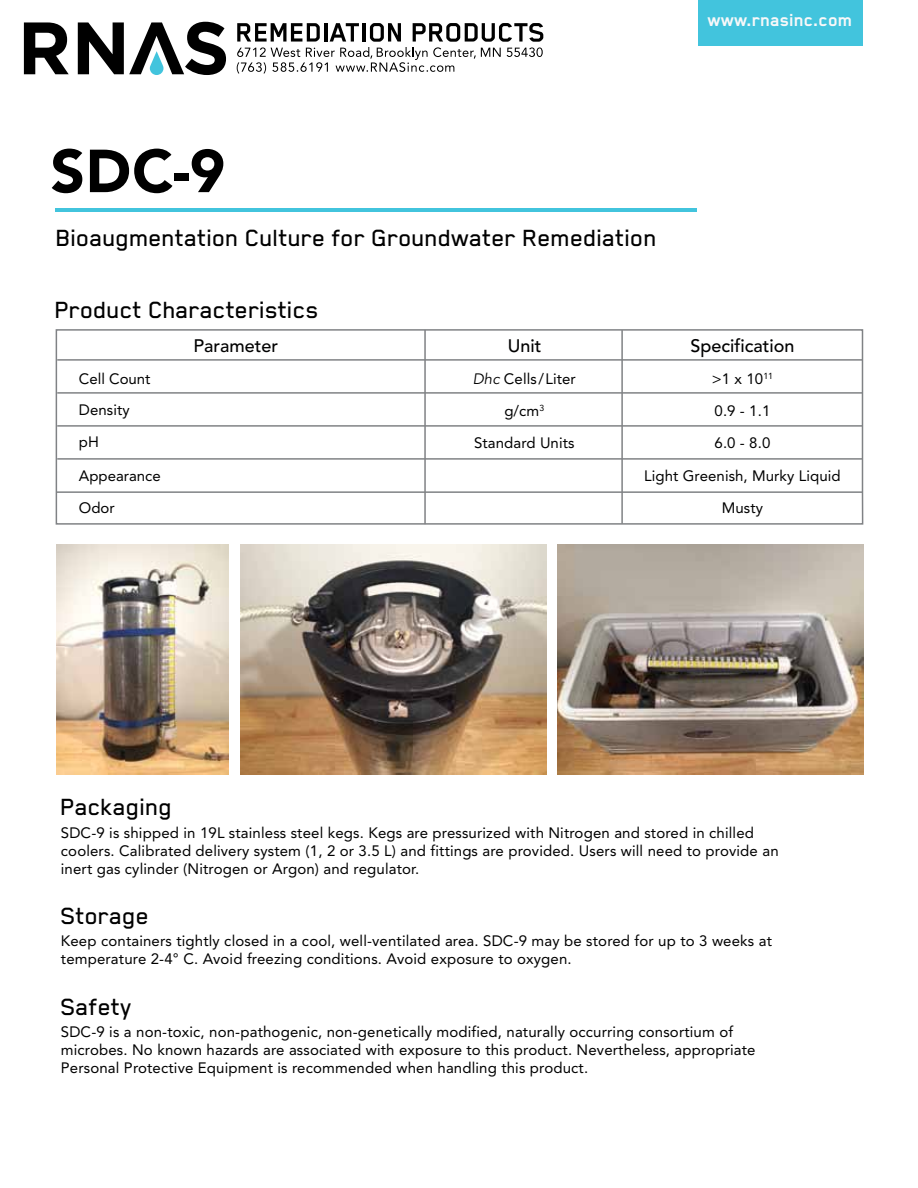
<style>
.page{position:relative;width:918px;height:1188px;background:#fff}
.page>*{position:absolute;margin:0;border:0;box-sizing:border-box;transform-origin:0 0}
.t1{font:900 60px "Avenir";color:#000}
.t2{font:500 27px "Blender Pro";color:#000}
.t3{font:700 20.1px "Blender Pro";color:#f8f8f9}
.t4{font:500 18px "Avenir";color:#000}
.t5{font:15px/18px "Avenir";letter-spacing:.01em;color:#000}
.s1{font-style:italic}
</style>
<div class="page">
<hr style="left:55px;top:208px;width:642px;height:4px;background:#42c4dd">
<svg style="left:55px;top:329px;width:809px;height:196px"></svg>
<hr style="left:424px;top:330px;width:2px;height:194px;background:#808285">
<hr style="left:621px;top:330px;width:2px;height:194px;background:#808285">
<svg style="left:237px;top:23px;width:306px;height:51px"></svg>
<svg style="left:24px;top:22px;width:45px;height:52px"></svg>
<svg style="left:78px;top:22px;width:148px;height:53px"></svg>
<div style="left:698px;top:0;width:164px;height:45px;background:#42c4dd"></div>
<img style="left:557px;top:545px;width:306px;height:229px">
<img style="left:57px;top:545px;width:172px;height:229px">
<img style="left:240px;top:545px;width:306px;height:229px">
<h1 class="t1" style="left:51px;top:135px;width:176px">SDC-9</h1>
<h2 class="t2" style="left:56px;top:223px;width:603px">Bioaugmentation Culture for Groundwater Remediation</h2>
<h3 class="t3" style="left:708px;top:9px;width:146px">www.rnasinc.com</h3>
<h2 class="t2" style="left:55px;top:296px;width:265px">Product Characteristics</h2>
<p class="t4" style="left:193px;top:335px;width:86px">Parameter</p>
<p class="t4" style="left:508px;top:335px;width:35px">Unit</p>
<p class="t4" style="left:691px;top:335px;width:106px">Specification</p>
<p class="t5" style="left:79px;top:370px;width:73px">Cell Count</p>
<p class="t5" style="left:473px;top:370px;width:105px"><span class="s1">Dhc</span> Cells/Liter</p>
<p class="t5" style="left:644px;top:362px;width:198px;line-height:32.2px;text-align:center">&gt;1 x 10<sup>11<br></sup>0.9 - 1.1<br>6.0 - 8.0<br>Light Greenish, Murky Liquid<br>Musty</p>
<p class="t5" style="left:79px;top:401px;width:52px">Density</p>
<p class="t5" style="left:504px;top:402px;width:41px">g/cm<sup>3</sup></p>
<p class="t5" style="left:79px;top:433px;width:22px">pH</p>
<p class="t5" style="left:474px;top:434px;width:102px">Standard Units</p>
<p class="t5" style="left:79px;top:467px;width:83px">Appearance</p>
<p class="t5" style="left:79px;top:498px;width:37px">Odor</p>
<h2 class="t2" style="left:61px;top:793px;width:113px">Packaging</h2>
<p class="t5" style="left:61px;top:823px;width:719px">SDC-9 is shipped in 19L stainless steel kegs. Kegs are pressurized with Nitrogen and stored in chilled coolers. Calibrated delivery system (1, 2 or 3.5 L) and fittings are provided. Users will need to provide an inert gas cylinder (Nitrogen or Argon) and regulator.</p>
<h2 class="t2" style="left:61px;top:901px;width:90px">Storage</h2>
<p class="t5" style="left:61px;top:932px;width:713px">Keep containers tightly closed in a cool, well-ventilated area. SDC-9 may be stored for up to 3 weeks at temperature 2-4° C. Avoid freezing conditions. Avoid exposure to oxygen.</p>
<h2 class="t2" style="left:61px;top:992px;width:73px">Safety</h2>
<p class="t5" style="left:61px;top:1023px;width:696px">SDC-9 is a non-toxic, non-pathogenic, non-genetically modified, naturally occurring consortium of microbes. No known hazards are associated with exposure to this product. Nevertheless, appropriate<br>Personal Protective Equipment is recommended when handling this product.</p>
</div>
